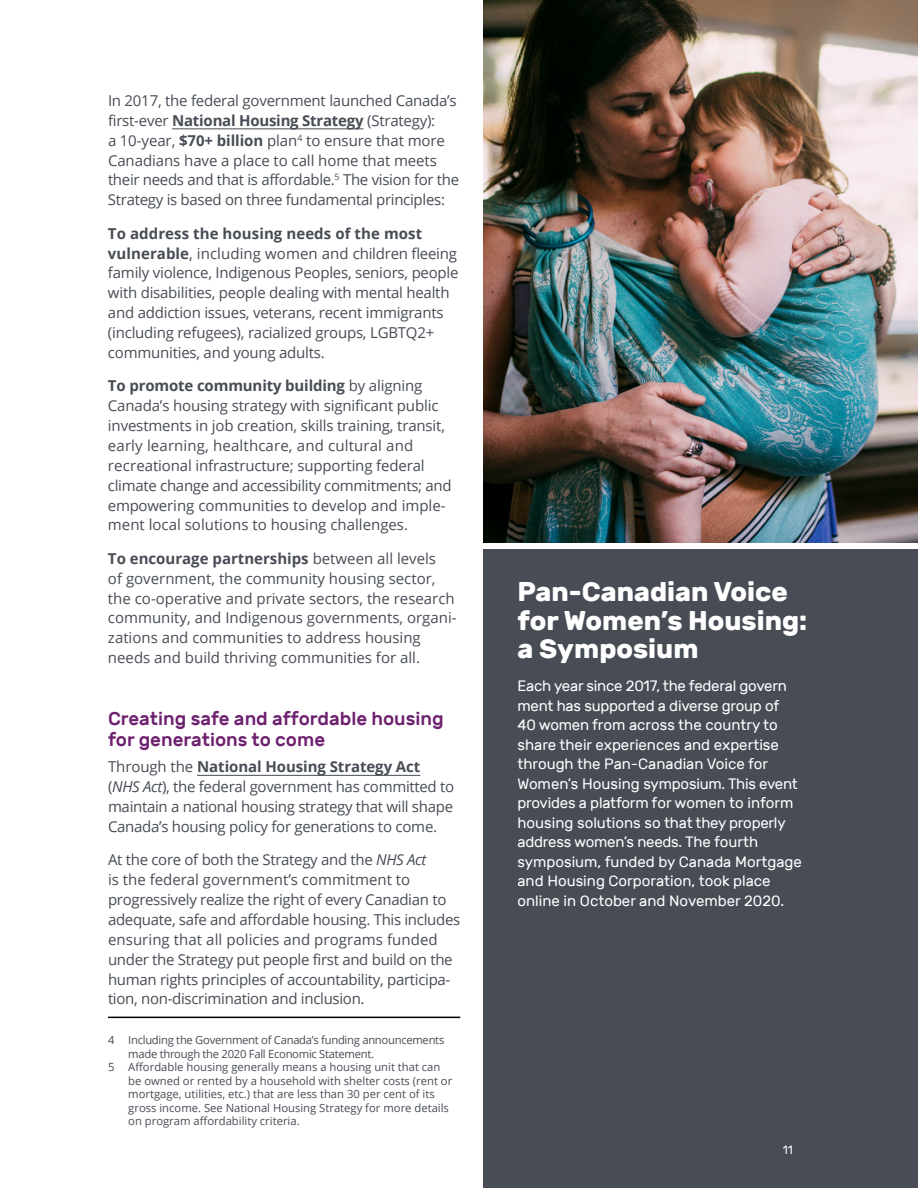
<style>
.page{position:relative;width:918px;height:1188px;background:#fff}
.page>*{position:absolute;margin:0;border:0;box-sizing:border-box;transform-origin:0 0}
.t1{font:700 27px/28.5px "Rubik";color:#fff}
.t2{font:500 18.75px/21px "Rubik";color:#6e216f}
.t3{font:15px/19.8px "Open Sans";letter-spacing:-.015em;color:#474c55}
.t4{font:15px/19.5px "Rubik";color:#fff}
.t5{font:12px "Rubik";color:#fff}
.t6{font:11.25px/13.5px "Open Sans";color:#474c55}
.s1{font-weight:700}
.s2{font-style:italic}
</style>
<div class="page">
<div style="left:484px;top:549px;width:434px;height:639px;background:#474c55"></div>
<hr style="left:108px;top:1017px;width:352px;height:1px;background:#000">
<hr style="left:172px;top:128px;width:191px;height:1px;background:#474c55">
<hr style="left:197px;top:775px;width:223px;height:1px;background:#474c55">
<img style="left:484px;top:0;width:434px;height:542px">
<p class="t3" style="left:108px;top:90px;width:353px">In 2017, the federal government launched Canada’s first-ever <span class="s1">National Housing Strategy</span> (Strategy):<br>a 10-year, <span class="s1">$70+ billion</span> plan<sup>4</sup> to ensure that more Canadians have a place to call home that meets their needs and that is affordable.<sup>5</sup> The vision for the Strategy is based on three fundamental principles:</p>
<p class="t3" style="left:108px;top:223px;width:352px"><span class="s1">To address the housing needs of the most vulnerable</span>, including women and children fleeing family violence, Indigenous Peoples, seniors, people with disabilities, people dealing with mental health and addiction issues, veterans, recent immigrants (including refugees), racialized groups, LGBTQ2+ communities, and young adults.</p>
<p class="t3" style="left:108px;top:376px;width:345px"><span class="s1">To promote community building</span> by aligning Canada’s housing strategy with significant public investments in job creation, skills training, transit, early learning, healthcare, and cultural and recreational infrastructure; supporting federal climate change and accessibility commitments; and empowering communities to develop and imple&shy;ment local solutions to housing challenges.</p>
<p class="t3" style="left:108px;top:548px;width:350px"><span class="s1">To encourage partnerships</span> between all levels<br>of government, the community housing sector, the co-operative and private sectors, the research community, and Indigenous governments, organi&shy;zations and communities to address housing needs and build thriving communities for all.</p>
<h3 class="t2" style="left:108px;top:708px;width:337px">Creating safe and affordable housing for generations to come</h3>
<p class="t3" style="left:108px;top:757px;width:348px">Through the <span class="s1">National Housing Strategy Act </span>(<span class="s2">NHS Act</span>), the federal government has committed to maintain a national housing strategy that will shape Canada’s housing policy for generations to come.</p>
<p class="t3" style="left:108px;top:850px;width:354px">At the core of both the Strategy and the <span class="s2">NHS Act<br></span>is the federal government’s commitment to progressively realize the right of every Canadian to adequate, safe and affordable housing. This includes ensuring that all policies and programs funded under the Strategy put people first and build on the human rights principles of accountability, participa&shy;tion, non-discrimination and inclusion.</p>
<p class="t6" style="left:108px;top:1033px;width:8px">4</p>
<p class="t6" style="left:108px;top:1060px;width:8px">5</p>
<p class="t6" style="left:128px;top:1033px;width:326px">Including the Government of Canada’s funding announcements made through the 2020 Fall Economic Statement.<br>Affordable housing generally means a housing unit that can be owned or rented by a household with shelter costs (rent or mortgage, utilities, etc.) that are less than 30 per cent of its gross income. See National Housing Strategy for more details on program affordability criteria.</p>
<h3 class="t1" style="left:517px;top:578px;width:291px">Pan-Canadian Voice for Women’s Housing: a Symposium</h3>
<p class="t4" style="left:517px;top:677px;width:286px">Each year since 2017, the federal govern ment has supported a diverse group of<br>40 women from across the country to share their experiences and expertise through the Pan-Canadian Voice for Women’s Housing symposium. This event provides a platform for women to inform housing solutions so that they properly address women’s needs. The fourth symposium, funded by Canada Mortgage and Housing Corporation, took place online in October and November 2020.</p>
<p class="t5" style="left:783px;top:1143px;width:12px">11</p>
</div>
